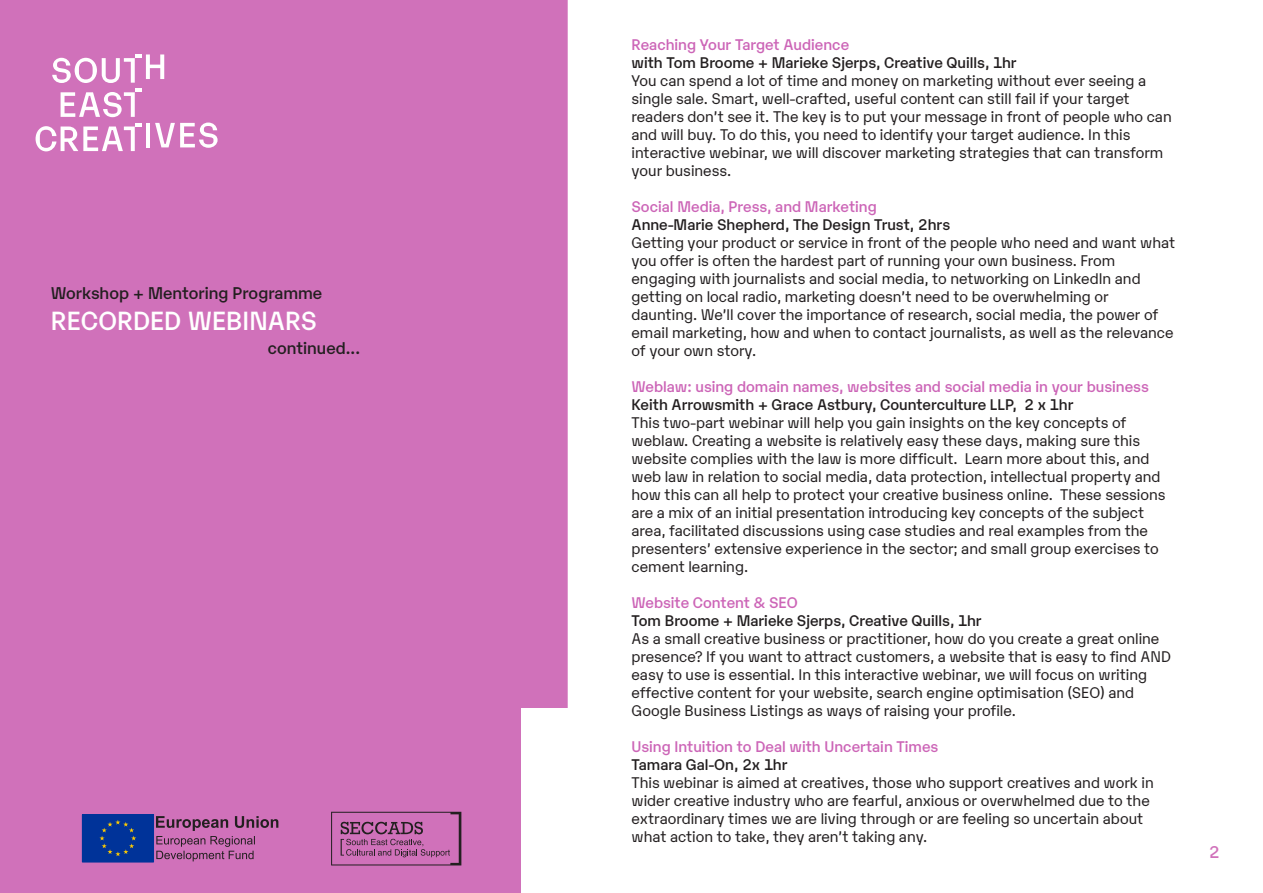
<style>
.page{position:relative;width:1263px;height:893px;background:#fff}
.page>*{position:absolute;margin:0;border:0;box-sizing:border-box;transform-origin:0 0}
.t1{font:500 25.5px "Karelia";color:#fff}
.t2{font:500 16.5px "Karelia";color:#231f20}
.t3{font:500 16.5px "Karelia";color:#d071ba}
.t4{font:15px/18px "Karelia";color:#231f20}
.t5{font:500 15px "Karelia";color:#231f20}
.t6{font:500 15px "Karelia";color:#cc65b7}
</style>
<div class="page">
<div style="left:0;top:0;width:568px;height:893px;background:#d071ba"></div>
<div style="left:521px;top:708px;width:47px;height:185px;background:#fff"></div>
<svg style="left:52px;top:54px;width:112px;height:29px"></svg>
<svg style="left:61px;top:89px;width:81px;height:28px"></svg>
<svg style="left:36px;top:123px;width:106px;height:28px"></svg>
<hr style="left:146px;top:123px;width:4px;height:24px;background:#fff">
<svg style="left:155px;top:123px;width:63px;height:25px"></svg>
<svg style="left:156px;top:816px;width:122px;height:45px;background:#ad609b"></svg>
<div style="left:82px;top:815px;width:72px;height:47px;background:#039"></div>
<div style="left:82px;top:814px;width:72px;height:48px;border:1px solid #039"></div>
<svg style="left:99px;top:820px;width:37px;height:36px"></svg>
<svg style="left:331px;top:812px;width:130px;height:53px;background:#b263a0"></svg>
<p class="t2" style="left:51px;top:281px;width:273px">Workshop + Mentoring Programme</p>
<p class="t1" style="left:51px;top:302px;width:267px">RECORDED WEBINARS</p>
<p class="t2" style="left:268px;top:336px;width:94px">continued...</p>
<p class="t6" style="left:631px;top:34px;width:219px">Reaching Your Target Audience</p>
<p class="t5" style="left:631px;top:52px;width:387px">with Tom Broome + Marieke Sjerps, Creative Quills, 1hr</p>
<p class="t4" style="left:631px;top:71px;width:542px">You can spend a lot of time and money on marketing without ever seeing a single sale. Smart, well-crafted, useful content can still fail if your target readers don’t see it. The key is to put your message in front of people who can and will buy. To do this, you need to identify your target audience. In this interactive webinar, we will discover marketing strategies that can transform your business.</p>
<p class="t6" style="left:631px;top:196px;width:247px">Social Media, Press, and Marketing</p>
<p class="t5" style="left:631px;top:214px;width:320px">Anne-Marie Shepherd, The Design Trust, 2hrs</p>
<p class="t4" style="left:631px;top:233px;width:545px">Getting your product or service in front of the people who need and want what you offer is often the hardest part of running your own business. From engaging with journalists and social media, to networking on LinkedIn and getting on local radio, marketing doesn’t need to be overwhelming or daunting. We’ll cover the importance of research, social media, the power of email marketing, how and when to contact journalists, as well as the relevance of your own story.</p>
<p class="t6" style="left:631px;top:376px;width:519px">Weblaw: using domain names, websites and social media in your business</p>
<p class="t5" style="left:631px;top:394px;width:443px">Keith Arrowsmith + Grace Astbury, Counterculture LLP, 2 x 1hr</p>
<p class="t4" style="left:631px;top:413px;width:535px">This two-part webinar will help you gain insights on the key concepts of weblaw. Creating a website is relatively easy these days, making sure this website complies with the law is more difficult. Learn more about this, and web law in relation to social media, data protection, intellectual property and how this can all help to protect your creative business online. These sessions are a mix of an initial presentation introducing key concepts of the subject area, facilitated discussions using case studies and real examples from the presenters’ extensive experience in the sector; and small group exercises to cement learning.</p>
<p class="t6" style="left:631px;top:592px;width:168px">Website Content &amp; SEO</p>
<p class="t5" style="left:631px;top:610px;width:352px">Tom Broome + Marieke Sjerps, Creative Quills, 1hr</p>
<p class="t4" style="left:631px;top:629px;width:541px">As a small creative business or practitioner, how do you create a great online presence? If you want to attract customers, a website that is easy to find AND easy to use is essential. In this interactive webinar, we will focus on writing effective content for your website, search engine optimisation (SEO) and Google Business Listings as ways of raising your profile.</p>
<p class="t6" style="left:631px;top:736px;width:308px">Using Intuition to Deal with Uncertain Times</p>
<p class="t5" style="left:631px;top:754px;width:158px">Tamara Gal-On, 2x 1hr</p>
<p class="t4" style="left:631px;top:773px;width:524px">This webinar is aimed at creatives, those who support creatives and work in wider creative industry who are fearful, anxious or overwhelmed due to the extraordinary times we are living through or are feeling so uncertain about what action to take, they aren’t taking any.</p>
<p class="t3" style="left:1209px;top:839px;width:12px">2</p>
</div>
